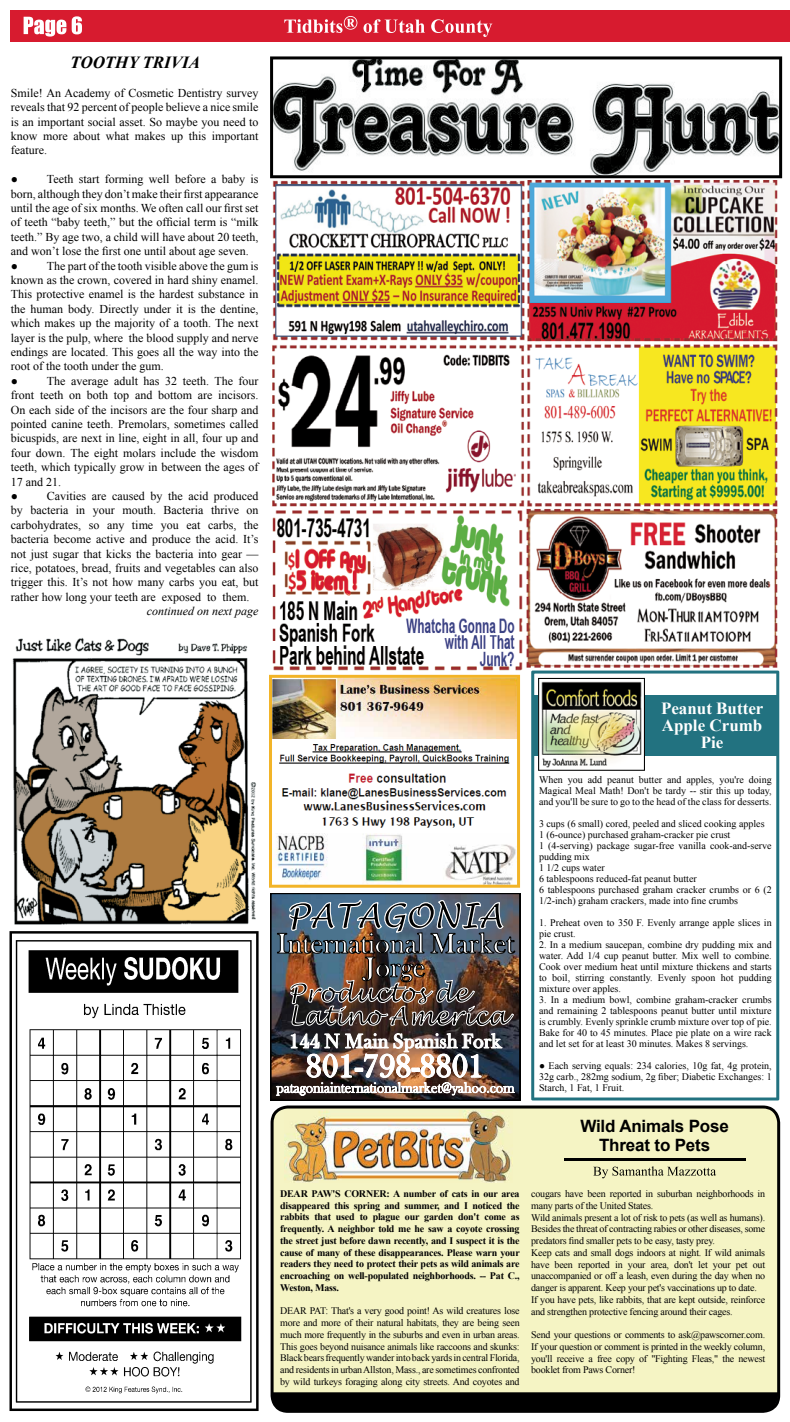
<style>
.page{position:relative;width:790px;height:1422px;background:#fff}
.page>*{position:absolute;margin:0;border:0;box-sizing:border-box;transform-origin:0 0}
.t1{font:700 17px/19px "Arial";letter-spacing:-.01em;color:#000;text-align:center}
.t2{font:700 17px/17px "Times New Roman";color:#fff;text-align:center}
.t3{font:italic 700 17px "Times New Roman";color:#000}
.t4{font:12px/14.4px "Times New Roman";color:#000;text-align:justify}
.t5{font:italic 12px "Times New Roman";color:#000}
.t6{font:10px/11.8px "Times New Roman";letter-spacing:-.02em;color:#000;text-align:justify}
.t7{font:700 10px/11.8px "Times New Roman";letter-spacing:-.02em;color:#000;text-align:justify}
.t8{font:10px/11px "Times New Roman";color:#000}
</style>
<div class="page">
<img style="left:12px;top:637px;width:244px;height:288px">
<div style="left:10px;top:11px;width:780px;height:31px;background:#d71b2f"></div>
<svg style="left:284px;top:16px;width:208px;height:21px"></svg>
<svg style="left:24px;top:16px;width:58px;height:21px"></svg>
<img style="left:270px;top:181px;width:508px;height:494px">
<svg style="left:270px;top:56px;width:512px;height:122px"></svg>
<img style="left:271px;top:893px;width:249px;height:208px">
<svg style="left:531px;top:671px;width:248px;height:430px"></svg>
<div style="left:533px;top:695px;width:244px;height:60px;background:#227280"></div>
<img style="left:538px;top:678px;width:107px;height:93px">
<svg style="left:10px;top:931px;width:249px;height:480px"></svg>
<div style="left:271px;top:1106px;width:509px;height:299px;background:#f5f4c4"></div>
<img style="left:285px;top:1111px;width:227px;height:71px">
<hr style="left:564px;top:1158px;width:181px;height:3px;background:#000">
<svg style="left:593px;top:1166px;width:123px;height:12px"></svg>
<svg style="left:270px;top:1392px;width:508px;height:21px"></svg>
<img style="left:269px;top:675px;width:251px;height:213px">
<h1 class="t3" style="left:70px;top:50px;width:131px">TOOTHY TRIVIA</h1>
<p class="t4" style="left:11px;top:85px;width:249px">Smile! An Academy of Cosmetic Dentistry survey reveals that 92 percent of people believe a nice smile is an important social asset. So maybe you need to know more about what makes up this important feature.</p>
<p class="t4" style="left:11px;top:172px;width:249px">● Teeth start forming well before a baby is born, although they don’t make their first appearance until the age of six months. We often call our first set of teeth “baby teeth,” but the official term is “milk teeth.” By age two, a child will have about 20 teeth, and won’t lose the first one until about age seven.</p>
<p class="t4" style="left:11px;top:258px;width:249px">● The part of the tooth visible above the gum is known as the crown, covered in hard shiny enamel.<br>This protective enamel is the hardest substance in the human body. Directly under it is the dentine, which makes up the majority of a tooth. The next layer is the pulp, where the blood supply and nerve endings are located. This goes all the way into the root of the tooth under the gum.</p>
<p class="t4" style="left:11px;top:373px;width:249px">● The average adult has 32 teeth. The four front teeth on both top and bottom are incisors.<br>On each side of the incisors are the four sharp and pointed canine teeth. Premolars, sometimes called bicuspids, are next in line, eight in all, four up and four down. The eight molars include the wisdom teeth, which typically grow in between the ages of 17 and 21.</p>
<p class="t4" style="left:11px;top:489px;width:249px">● Cavities are caused by the acid produced by bacteria in your mouth. Bacteria thrive on carbohydrates, so any time you eat carbs, the bacteria become active and produce the acid. It’s not just sugar that kicks the bacteria into gear — rice, potatoes, bread, fruits and vegetables can also trigger this. It’s not how many carbs you eat, but rather how long your teeth are exposed to them.</p>
<p class="t5" style="left:147px;top:603px;width:113px">continued on next page</p>
<h1 class="t2" style="left:661px;top:699px;width:104px">Peanut Butter<br>Apple Crumb<br>Pie</h1>
<p class="t6" style="left:539px;top:774px;width:234px;line-height:11px">When you add peanut butter and apples, you're doing Magical Meal Math! Don't be tardy -- stir this up today, and you'll be sure to go to the head of the class for desserts.</p>
<p class="t8" style="left:539px;top:818px;width:234px">3 cups (6 small) cored, peeled and sliced cooking apples 1 (6-ounce) purchased graham-cracker pie crust<br>1 (4-serving) package sugar-free vanilla cook-and-serve pudding mix<br>1 1/2 cups water<br>6 tablespoons reduced-fat peanut butter<br>6 tablespoons purchased graham cracker crumbs or 6 (2<br>1/2-inch) graham crackers, made into fine crumbs</p>
<p class="t8" style="left:539px;top:917px;width:234px">1. Preheat oven to 350 F. Evenly arrange apple slices in pie crust.</p>
<p class="t6" style="left:539px;top:939px;width:234px;line-height:11px">2. In a medium saucepan, combine dry pudding mix and water. Add 1/4 cup peanut butter. Mix well to combine.<br>Cook over medium heat until mixture thickens and starts to boil, stirring constantly. Evenly spoon hot pudding mixture over apples.</p>
<p class="t6" style="left:539px;top:994px;width:234px;line-height:11px">3. In a medium bowl, combine graham-cracker crumbs and remaining 2 tablespoons peanut butter until mixture is crumbly. Evenly sprinkle crumb mixture over top of pie.<br>Bake for 40 to 45 minutes. Place pie plate on a wire rack and let set for at least 30 minutes. Makes 8 servings.</p>
<p class="t6" style="left:539px;top:1060px;width:234px;line-height:11px">● Each serving equals: 234 calories, 10g fat, 4g protein, 32g carb., 282mg sodium, 2g fiber; Diabetic Exchanges: 1<br>Starch, 1 Fat, 1 Fruit.</p>
<h1 class="t1" style="left:580px;top:1117px;width:150px">Wild Animals Pose<br>Threat to Pets</h1>
<p class="t7" style="left:280px;top:1187px;width:241px">DEAR PAW'S CORNER: A number of cats in our area disappeared this spring and summer, and I noticed the rabbits that used to plague our garden don't come as frequently. A neighbor told me he saw a coyote crossing the street just before dawn recently, and I suspect it is the cause of many of these disappearances. Please warn your readers they need to protect their pets as wild animals are encroaching on well-populated neighborhoods. -- Pat C., Weston, Mass.</p>
<p class="t6" style="left:280px;top:1305px;width:241px">DEAR PAT: That's a very good point! As wild creatures lose more and more of their natural habitats, they are being seen much more frequently in the suburbs and even in urban areas.<br>This goes beyond nuisance animals like raccoons and skunks:<br>Black bears frequently wander into back yards in central Florida, and residents in urban Allston, Mass., are sometimes confronted by wild turkeys foraging along city streets. And coyotes and</p>
<p class="t6" style="left:531px;top:1188px;width:236px;text-align:left">cougars have been reported in suburban neighborhoods in many parts of the United States.<br>Wild animals present a lot of risk to pets (as well as humans).<br>Besides the threat of contracting rabies or other diseases, some predators find smaller pets to be easy, tasty prey.<br>Keep cats and small dogs indoors at night. If wild animals have been reported in your area, don't let your pet out unaccompanied or off a leash, even during the day when no danger is apparent. Keep your pet's vaccinations up to date.<br>If you have pets, like rabbits, that are kept outside, reinforce and strengthen protective fencing around their cages.</p>
<p class="t6" style="left:531px;top:1329px;width:236px">Send your questions or comments to ask@pawscorner.com.<br>If your question or comment is printed in the weekly column, you'll receive a free copy of "Fighting Fleas," the newest booklet from Paws Corner!</p>
</div>
